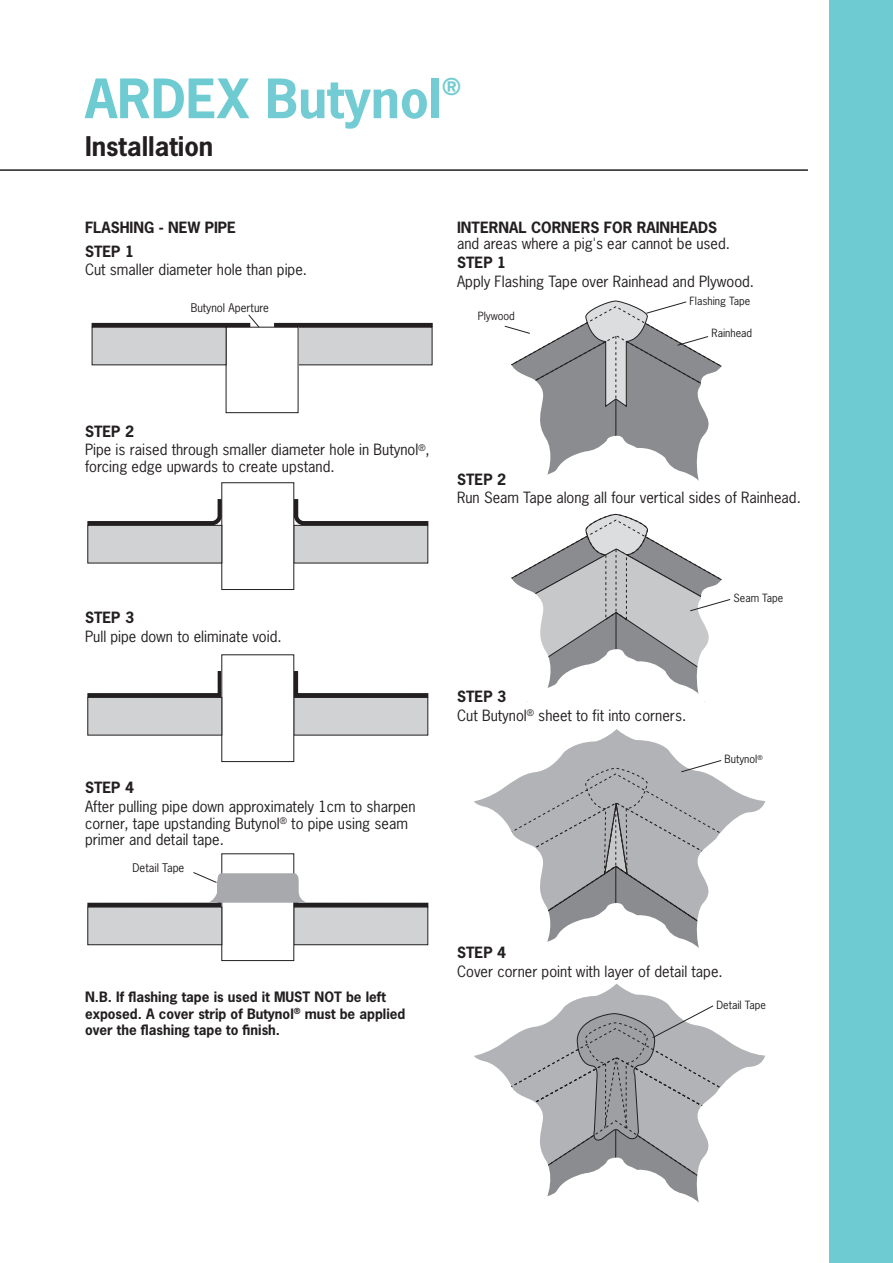
<style>
.page{position:relative;width:893px;height:1263px;background:#fff}
.page>*{position:absolute;margin:0;border:0;box-sizing:border-box;transform-origin:0 0}
.Ardex_Heading2{font:700 51px "News Gothic Std";color:#73ccd3}
.Ardex_Heading3{font:700 25.5px "News Gothic Std";color:#231f20}
.Ardex_Heading2-2{font:700 21.9px "News Gothic Std";color:#73ccd3}
.Copy{font:14.7px/16.5px "News Gothic Std";color:#231f20}
.Subhead_2{font:700 14.7px "News Gothic Std";color:#231f20}
.Applicators_Head{font:700 14.7px "News Gothic Std";color:#231f20}
.Solvents{font:700 13.5px/16.5px "News Gothic Std";color:#231f20}
.Drawing_Type{font:11.25px "News Gothic Std";color:#231f20}
.Drawing_Type_2{font:10.65px "News Gothic Std";color:#231f20}
.Drawing_Type-2{font:10.65px "News Gothic Std";color:#231f20}
.s1{color:#6fcbd2}
</style>
<div class="page">
<div style="left:829px;top:0;width:64px;height:1263px;background:#6fcbd2"></div>
<hr style="left:0;top:169px;width:808px;height:2px;background:#231f20">
<div style="left:298px;top:327px;width:134px;height:38px;background:#d1d2d4;border:1px solid #231f20"></div>
<hr style="left:274px;top:323px;width:159px;height:4px;background:#231f20">
<div style="left:92px;top:327px;width:135px;height:38px;background:#d1d2d4;border:1px solid #231f20"></div>
<hr style="left:92px;top:323px;width:158px;height:4px;background:#231f20">
<svg style="left:87px;top:495px;width:342px;height:33px"></svg>
<div style="left:293px;top:525px;width:135px;height:38px;background:#d1d2d4;border:1px solid #231f20"></div>
<div style="left:221px;top:482px;width:73px;height:108px;background:#fff;border:1px solid #231f20"></div>
<div style="left:87px;top:525px;width:135px;height:38px;background:#d1d2d4;border:1px solid #231f20"></div>
<svg style="left:87px;top:671px;width:134px;height:26px"></svg>
<div style="left:293px;top:697px;width:135px;height:38px;background:#d1d2d4"></div>
<div style="left:87px;top:697px;width:135px;height:38px;background:#d1d2d4;border:1px solid #231f20"></div>
<svg style="left:293px;top:667px;width:136px;height:32px"></svg>
<div style="left:293px;top:907px;width:135px;height:38px;background:#d1d2d4;border:1px solid #231f20"></div>
<div style="left:87px;top:907px;width:135px;height:38px;background:#d1d2d4;border:1px solid #231f20"></div>
<svg style="left:248px;top:314px;width:12px;height:14px"></svg>
<svg style="left:87px;top:871px;width:342px;height:38px"></svg>
<svg style="left:504px;top:300px;width:218px;height:181px"></svg>
<svg style="left:511px;top:514px;width:220px;height:188px"></svg>
<svg style="left:474px;top:729px;width:291px;height:219px"></svg>
<svg style="left:474px;top:983px;width:291px;height:220px"></svg>
<p class="Ardex_Heading2" style="left:85px;top:65px;width:358px"><span class="s1">ARDEX</span> Butynol</p>
<p class="Ardex_Heading2-2" style="left:442px;top:72px;width:20px">®</p>
<p class="Ardex_Heading3" style="left:85px;top:130px;width:130px">Installation</p>
<p class="Subhead_2" style="left:85px;top:217px;width:152px">FLASHING - NEW PIPE</p>
<p class="Applicators_Head" style="left:85px;top:241px;width:51px">STEP 1</p>
<p class="Copy" style="left:85px;top:261px;width:224px">Cut smaller diameter hole than pipe.</p>
<p class="Drawing_Type" style="left:191px;top:300px;width:80px">Butynol Aperture</p>
<p class="Subhead_2" style="left:457px;top:217px;width:262px">INTERNAL CORNERS FOR RAINHEADS</p>
<p class="Copy" style="left:457px;top:235px;width:274px">and areas where a pig's ear cannot be used.</p>
<p class="Applicators_Head" style="left:457px;top:253px;width:51px">STEP 1</p>
<p class="Copy" style="left:457px;top:273px;width:298px">Apply Flashing Tape over Rainhead and Plywood.</p>
<p class="Drawing_Type_2" style="left:478px;top:309px;width:39px">Plywood</p>
<p class="Drawing_Type_2" style="left:690px;top:294px;width:62px">Flashing Tape</p>
<p class="Drawing_Type_2" style="left:712px;top:326px;width:42px">Rainhead</p>
<p class="Applicators_Head" style="left:85px;top:421px;width:51px">STEP 2</p>
<p class="Copy" style="left:85px;top:441px;width:346px">Pipe is raised through smaller diameter hole in Butynol<sup>®</sup>, forcing edge upwards to create upstand.</p>
<p class="Applicators_Head" style="left:457px;top:469px;width:51px">STEP 2</p>
<p class="Copy" style="left:457px;top:489px;width:345px">Run Seam Tape along all four vertical sides of Rainhead.</p>
<p class="Applicators_Head" style="left:85px;top:608px;width:51px">STEP 3</p>
<p class="Copy" style="left:85px;top:628px;width:198px">Pull pipe down to eliminate void.</p>
<p class="Applicators_Head" style="left:85px;top:778px;width:51px">STEP 4</p>
<p class="Copy" style="left:85px;top:798px;width:332px">After pulling pipe down approximately 1cm to sharpen corner, tape upstanding Butynol<sup>®</sup> to pipe using seam primer and detail tape.</p>
<p class="Drawing_Type" style="left:133px;top:860px;width:53px">Detail Tape</p>
<p class="Solvents" style="left:85px;top:988px;width:322px">N.B. If flashing tape is used it MUST NOT be left exposed. A cover strip of Butynol<sup>®</sup> must be applied over the flashing tape to finish.</p>
<p class="Applicators_Head" style="left:457px;top:687px;width:51px">STEP 3</p>
<p class="Copy" style="left:457px;top:707px;width:231px">Cut Butynol<sup>®</sup> sheet to fit into corners.</p>
<p class="Drawing_Type_2" style="left:734px;top:591px;width:51px">Seam Tape</p>
<p class="Drawing_Type-2" style="left:725px;top:752px;width:40px">Butynol<sup>®</sup></p>
<p class="Applicators_Head" style="left:457px;top:943px;width:51px">STEP 4</p>
<p class="Copy" style="left:457px;top:963px;width:267px">Cover corner point with layer of detail tape.</p>
<p class="Drawing_Type_2" style="left:717px;top:998px;width:51px">Detail Tape</p>
</div>
